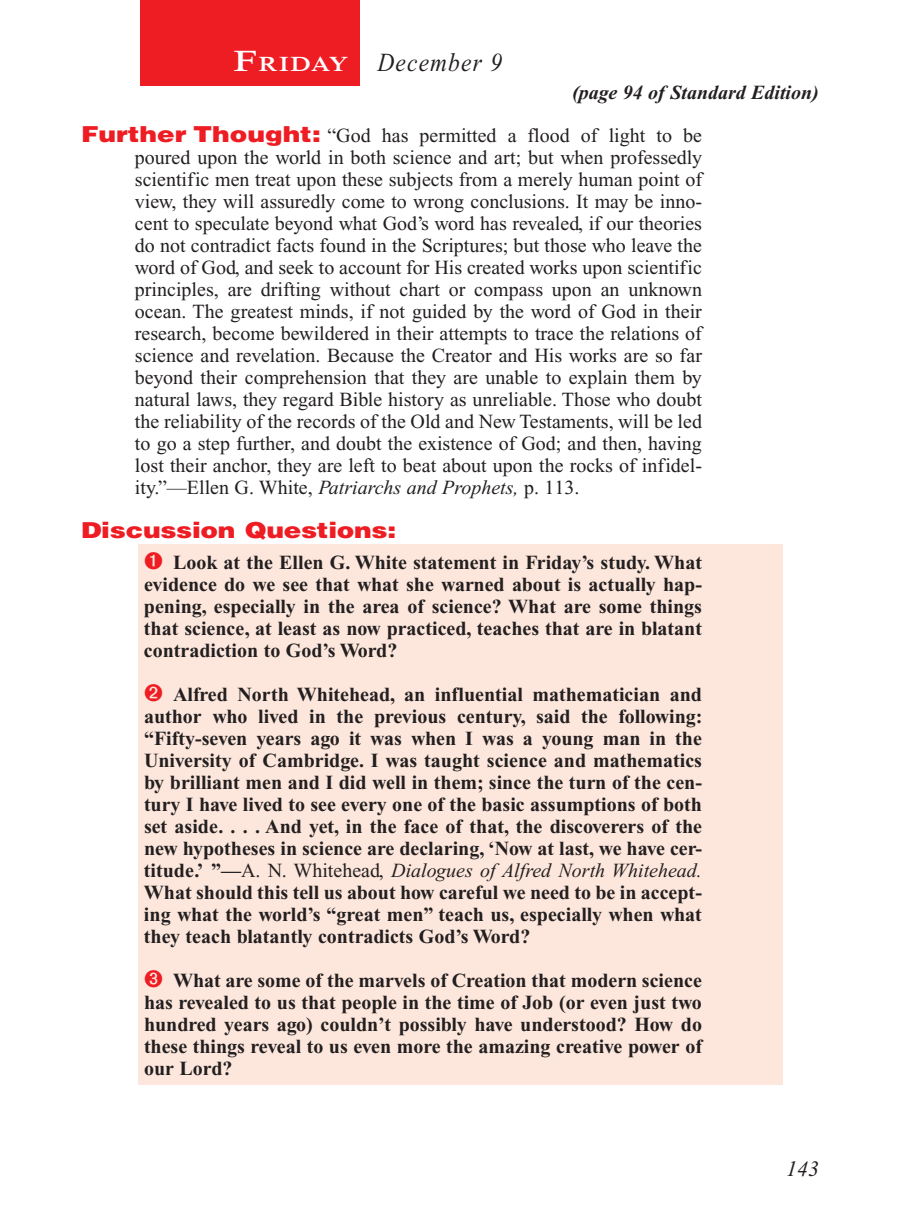
<style>
.page{position:relative;width:900px;height:1224px;background:#fff}
.page>*{position:absolute;margin:0;border:0;box-sizing:border-box;transform-origin:0 0}
.Lesson_Dates{font:italic 26px "Times New Roman PS Std";letter-spacing:.05em;color:#231f20;scale:.9 1}
.Question{font:900 22px "Helvetica LT Std";letter-spacing:-.01em;color:#ee1d23;scale:1.2 1}
.PageNumbers{font:italic 22px "Times New Roman PS Std";color:#231f20}
.Daily_Header{font:600 21px "Times NRMT Std";letter-spacing:.035em;color:#fff;scale:1.1 1}
.Numbered_Bullet_List{font:700 20px/22px "Times New Roman PS Std";color:#231f20;text-align:justify}
.Question_NO_SB{font:20px/22px "Times New Roman PS Std";color:#231f20;text-align:justify}
.Page_from_SE{font:italic 700 20px "Times New Roman PS Std";color:#231f20}
.s1{font-size:30px}
.s2{font-family:"Helvetica LT Std";font-weight:900;font-size:22px;color:#ee1d23}
.s3{font-style:italic}
.s4{font-weight:400}
.s5{font-weight:400;font-style:italic}
</style>
<div class="page">
<div style="left:140px;top:0;width:220px;height:85px;background:#ee1d23"></div>
<div style="left:139px;top:544px;width:644px;height:540px;background:#fde7dc"></div>
<p class="Daily_Header" style="left:234px;top:52px;width:106px"><span class="s1">F</span>riday</p>
<p class="Lesson_Dates" style="left:378px;top:48px;width:140px">December 9</p>
<p class="Page_from_SE" style="left:572px;top:82px;width:248px">(page 94 of Standard Edition)</p>
<p class="Question_NO_SB" style="left:135px;top:124px;width:571px;text-indent:-54px"><span class="s2">Further Thought:</span> “God has permitted a flood of light to be poured upon the world in both science and art; but when professedly scientific men treat upon these subjects from a merely human point of view, they will assuredly come to wrong conclusions. It may be inno&shy;cent to speculate beyond what God’s word has revealed, if our theories do not contradict facts found in the Scriptures; but those who leave the word of God, and seek to account for His created works upon scientific principles, are drifting without chart or compass upon an unknown ocean. The greatest minds, if not guided by the word of God in their research, become bewildered in their attempts to trace the relations of science and revelation. Because the Creator and His works are so far beyond their comprehension that they are unable to explain them by natural laws, they regard Bible history as unreliable. Those who doubt the reliability of the records of the Old and New Testaments, will be led to go a step further, and doubt the existence of God; and then, having lost their anchor, they are left to beat about upon the rocks of infidel&shy;ity.”—Ellen G. White, <span class="s3">Patriarchs and Prophets,</span> p. 113.</p>
<p class="Question" style="left:81px;top:516px;width:264px">Discussion Questions:</p>
<p class="Numbered_Bullet_List" style="left:144px;top:551px;width:560px;text-indent:29px">Look at the Ellen G. White statement in Friday’s study. What evidence do we see that what she warned about is actually hap&shy;pening, especially in the area of science? What are some things that science, at least as now practiced, teaches that are in blatant contradiction to God’s Word?</p>
<p class="Numbered_Bullet_List" style="left:144px;top:683px;width:560px;text-indent:29px">Alfred North Whitehead, an influential mathematician and author who lived in the previous century, said the following: “Fifty-seven years ago it was when I was a young man in the University of Cambridge. I was taught science and mathematics by brilliant men and I did well in them; since the turn of the cen&shy;tury I have lived to see every one of the basic assumptions of both set aside. . . . And yet, in the face of that, the discoverers of the new hypotheses in science are declaring, ‘Now at last, we have cer&shy;titude.’ ”—<span class="s4">A. N. Whitehead,</span> <span class="s5">Dialogues of Alfred North Whitehead.<br></span>What should this tell us about how careful we need to be in accept&shy;ing what the world’s “great men” teach us, especially when what they teach blatantly contradicts God’s Word?</p>
<p class="Numbered_Bullet_List" style="left:144px;top:969px;width:560px;text-indent:29px">What are some of the marvels of Creation that modern science has revealed to us that people in the time of Job (or even just two hundred years ago) couldn’t possibly have understood? How do these things reveal to us even more the amazing creative power of our Lord?</p>
<p class="PageNumbers" style="left:786px;top:1157px;width:34px">143</p>
</div>
